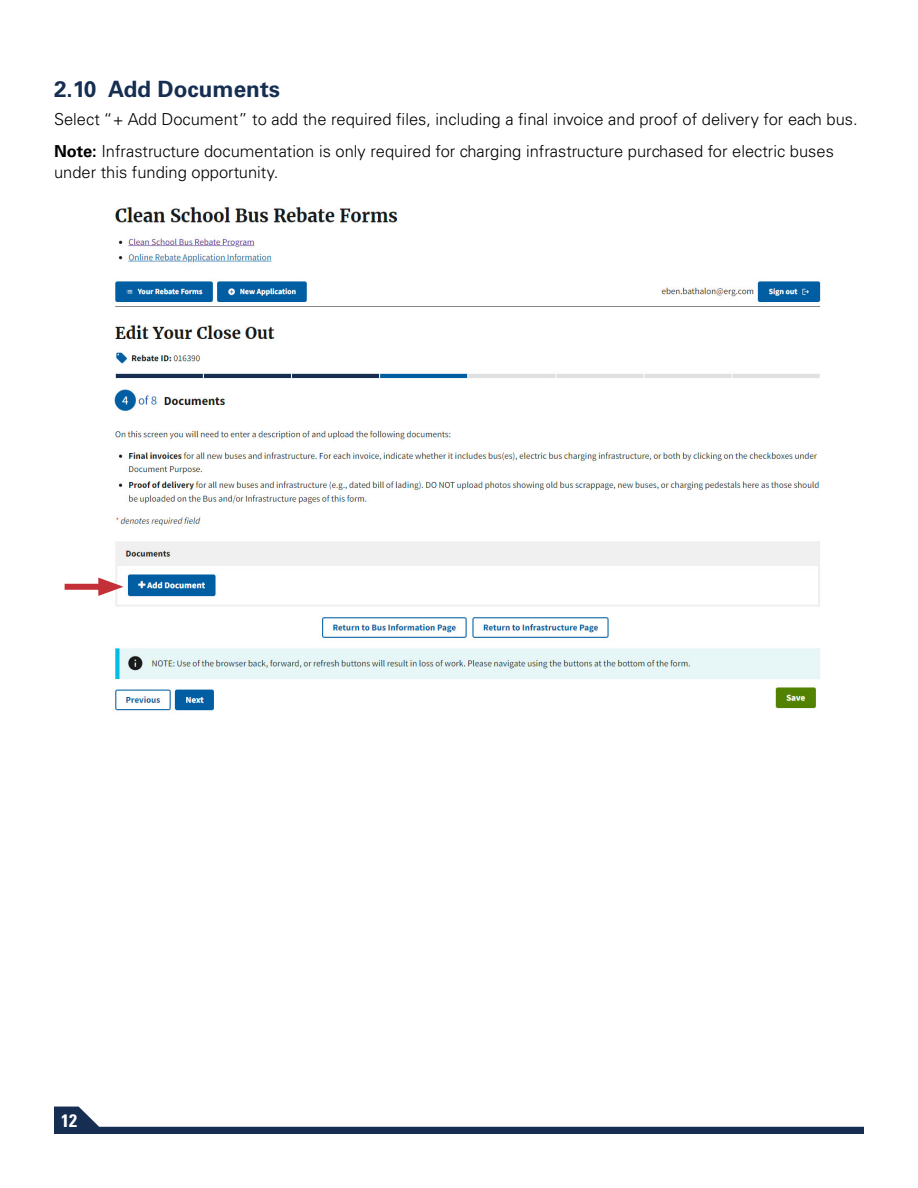
<style>
.page{position:relative;width:918px;height:1188px;background:#fff}
.page>*{position:absolute;margin:0;border:0;box-sizing:border-box;transform-origin:0 0}
.t1{font:700 22.5px "Univers LT Std";color:#162e52}
.t2{font:700 condensed 18px "Univers LT Std";color:#fff}
.t3{font:300 16.5px/21px "Univers LT Std";color:#000}
.s1{font-weight:700}
</style>
<div class="page">
<svg style="left:54px;top:1107px;width:810px;height:27px"></svg>
<img style="left:64px;top:207px;width:757px;height:504px">
<div style="left:65px;top:584px;width:44px;height:6px;background:#c43038"></div>
<svg style="left:98px;top:578px;width:25px;height:18px"></svg>
<p class="t1" style="left:54px;top:76px;width:228px">2.10 Add Documents</p>
<p class="t3" style="left:54px;top:109px;width:805px">Select “+ Add Document” to add the required fles, including a fnal invoice and proof of delivery for each bus.</p>
<p class="t3" style="left:54px;top:140px;width:781px"><span class="s1">Note:</span> Infrastructure documentation is only required for charging infrastructure purchased for electric buses under this funding opportunity.</p>
<p class="t2" style="left:61px;top:1109px;width:17px">12</p>
</div>
